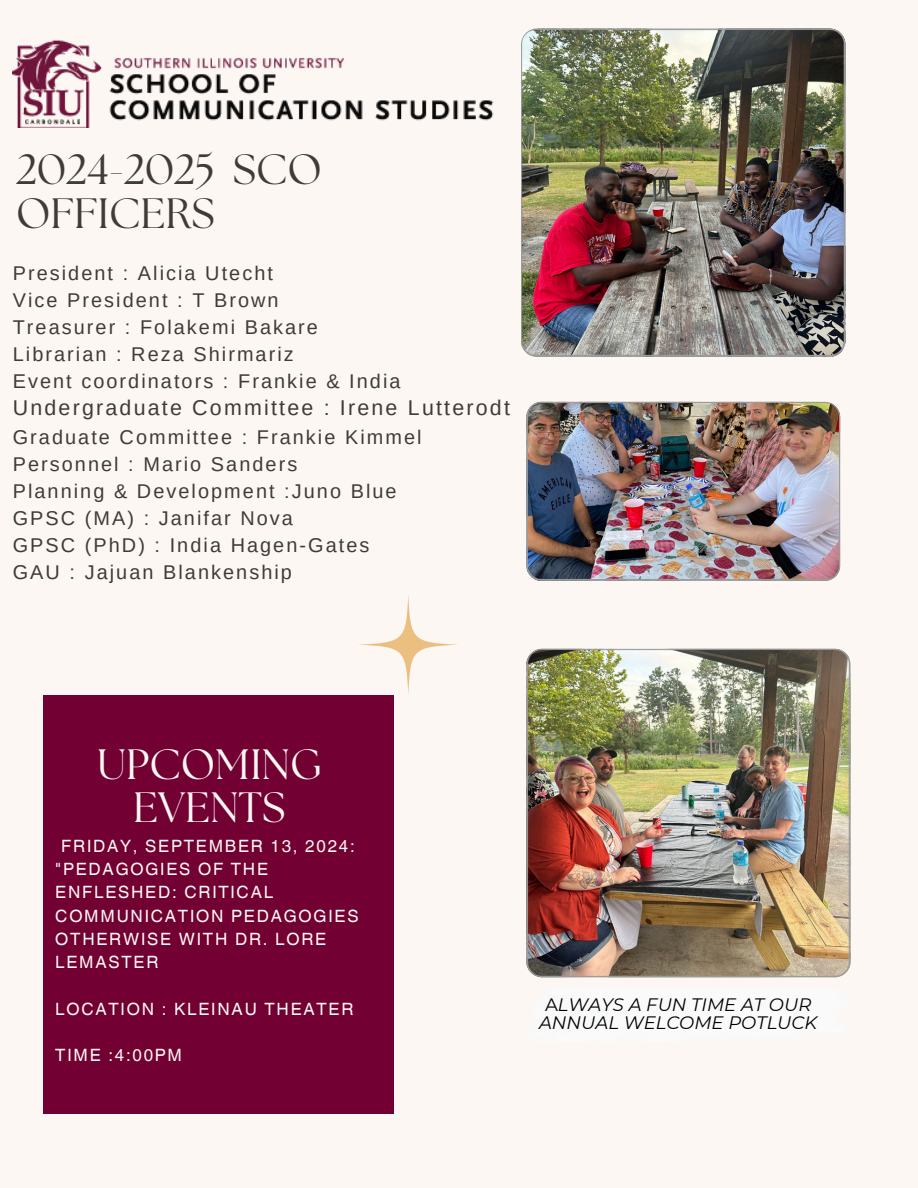
<style>
.page{position:relative;width:918px;height:1188px;background:#fdf7f3}
.page>*{position:absolute;margin:0;border:0;box-sizing:border-box;transform-origin:0 0}
.t1{font:42.3px/43.3px "The Seasons";color:#3f3b36}
.t2{font:42.3px/43.3px "The Seasons";color:#fdf7f3;text-align:center}
.t3{font:21.45px "Arimo";letter-spacing:.105em;color:#3f3b36}
.t4{font:19.95px/27px "Arimo";letter-spacing:.105em;color:#3f3b36}
.t5{font:italic 18px/18px "Montserrat";color:#000;text-align:center}
.t6{font:16.95px/23.2px "Helvetica World";letter-spacing:.105em;color:#fdf7f3}
.s1{font-style:normal}
</style>
<div class="page">
<img style="left:521px;top:29px;width:324px;height:328px;border-radius:16px">
<img style="left:526px;top:402px;width:314px;height:179px;border-radius:15px">
<svg style="left:358px;top:594px;width:101px;height:101px"></svg>
<img style="left:13px;top:35px;width:592px;height:93px">
<img style="left:526px;top:649px;width:325px;height:328px;border-radius:16px">
<div style="left:43px;top:695px;width:351px;height:419px;background:#720032"></div>
<p class="t1" style="left:16px;top:151px;width:307px">2024-2025 SCO<br>OFFICERS</p>
<p class="t4" style="left:13px;top:259px;width:389px">President : Alicia Utecht<br>Vice President : T Brown<br>Treasurer : Folakemi Bakare<br>Librarian : Reza Shirmariz<br>Event coordinators : Frankie &amp; India</p>
<p class="t3" style="left:13px;top:395px;width:499px">Undergraduate Committee : Irene Lutterodt</p>
<p class="t4" style="left:13px;top:424px;width:410px">Graduate Committee : Frankie Kimmel<br>Personnel : Mario Sanders<br>Planning &amp; Development :Juno Blue<br>GPSC (MA) : Janifar Nova<br>GPSC (PhD) : India Hagen-Gates<br>GAU : Jajuan Blankenship</p>
<p class="t2" style="left:97px;top:745px;width:226px">UPCOMING<br>EVENTS</p>
<p class="t6" style="left:55px;top:834px;width:305px;text-indent:6px">FRIDAY, SEPTEMBER 13, 2024: "PEDAGOGIES OF THE<br>ENFLESHED: CRITICAL<br>COMMUNICATION PEDAGOGIES<br>OTHERWISE WITH DR. LORE<br>LEMASTER</p>
<p class="t6" style="left:55px;top:997px;width:300px">LOCATION : KLEINAU THEATER</p>
<h1 class="t6" style="left:55px;top:1044px;width:128px">TIME :4:00PM</h1>
<p class="t5" style="left:539px;top:996px;width:280px"><span class="s1">A</span>LWAYS A FUN TIME AT OUR<br>ANNUAL WELCOME POTLUCK</p>
</div>
